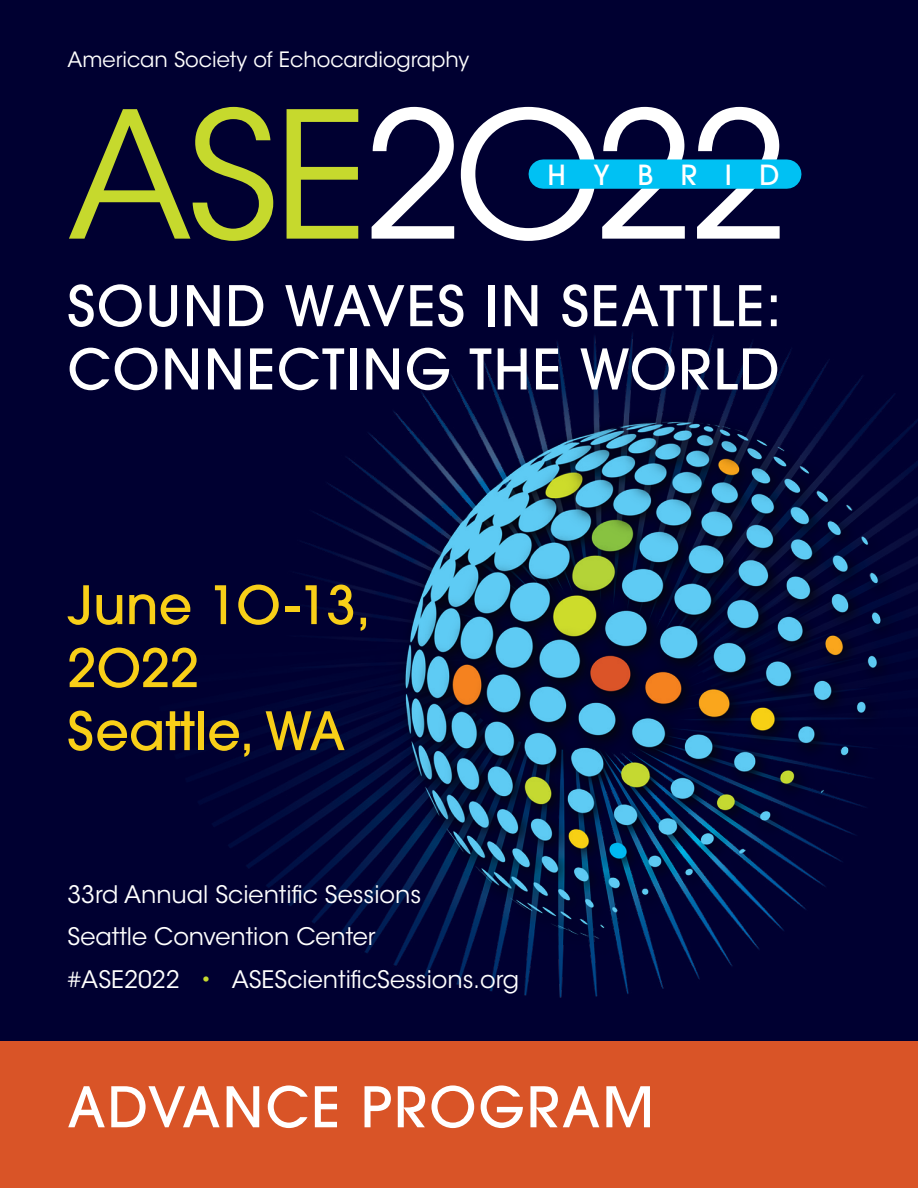
<style>
.page{position:relative;width:918px;height:1188px;background:#000031}
.page>*{position:absolute;margin:0;border:0;box-sizing:border-box;transform-origin:0 0}
.t1{font:174.9px "ITC Avant Garde Std";letter-spacing:-.035em;color:#fff}
.Blue_Subhead{font:500 55.5px "ITC Avant Garde Std";letter-spacing:.03em;color:#fff}
.Blue_Subhead-2{font:500 52.5px "ITC Avant Garde Std";color:#f8cf18}
.t2{font:500 27.6px "ITC Avant Garde Std";letter-spacing:1em;color:#fff}
.Blue_Subhead-3{font:24px "ITC Avant Garde Std";color:#fff}
.Blue_Subhead-4{font:21px "ITC Avant Garde Std";color:#fff}
.s1{color:#c6d92d}
.s2{color:#c6d92f}
</style>
<div class="page">
<img style="left:213px;top:333px;width:705px;height:665px">
<div style="left:0;top:1041px;width:918px;height:147px;background:#d95427"></div>
<div style="left:543px;top:159px;width:244px;height:30px;background:#00c1f3"></div>
<p class="Blue_Subhead-4" style="left:68px;top:47px;width:403px">American Society of Echocardiography</p>
<p class="t1" style="left:68px;top:69px;width:722px"><span class="s1">ASE</span>2O22</p>
<p class="t2" style="left:547px;top:157px;width:234px">HYBRID</p>
<p class="Blue_Subhead" style="left:68px;top:271px;width:715px">SOUND WAVES IN SEATTLE:</p>
<p class="Blue_Subhead" style="left:68px;top:334px;width:714px">CONNECTING THE WORLD</p>
<p class="Blue_Subhead-2" style="left:68px;top:571px;width:305px">June 1O-13,</p>
<p class="Blue_Subhead-2" style="left:68px;top:634px;width:133px">2O22</p>
<p class="Blue_Subhead-2" style="left:68px;top:697px;width:279px">Seattle, WA</p>
<p class="Blue_Subhead-3" style="left:68px;top:880px;width:355px">33rd Annual Scientific Sessions</p>
<p class="Blue_Subhead-3" style="left:68px;top:922px;width:310px">Seattle Convention Center</p>
<p class="Blue_Subhead-3" style="left:68px;top:964px;width:453px">#ASE2022 <span class="s2">•</span> ASEScientificSessions.org</p>
<p class="Blue_Subhead" style="left:68px;top:1072px;width:588px">ADVANCE PROGRAM</p>
</div>
